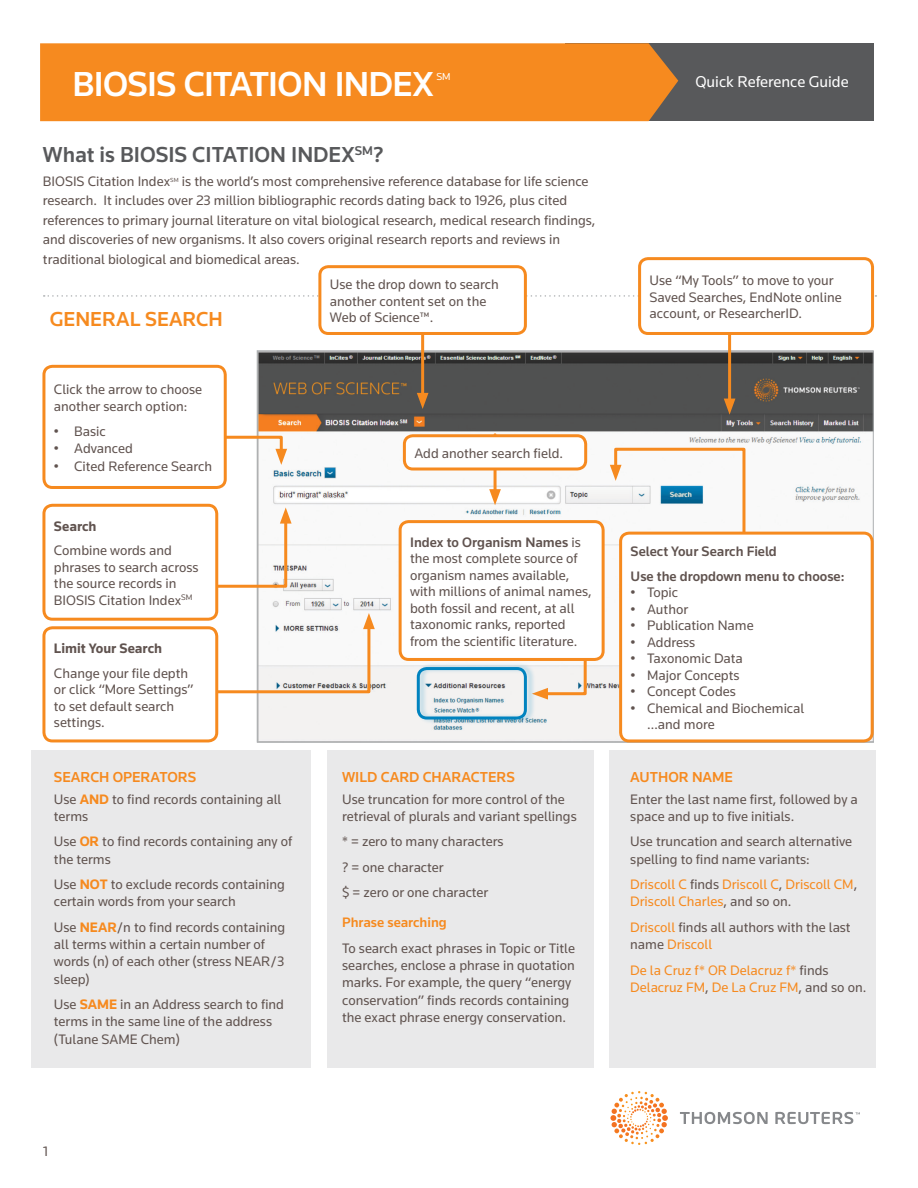
<style>
.page{position:relative;width:918px;height:1188px;background:#fff}
.page>*{position:absolute;margin:0;border:0;box-sizing:border-box;transform-origin:0 0}
.Title_Level_1{font:500 36px "Knowledge";letter-spacing:-.02em;color:#fff}
.INtro_header{font:500 22.5px "Knowledge";color:#58595b}
.Section_GRAY_RULE{font:500 21px "Knowledge";color:#f68a1f}
.Body_Text{font:16.2px "Knowledge";color:#fff}
.Body_Text_Heading{font:500 15px "Knowledge";color:#f68a1f}
.Callout_box_text{font:14.25px/16.5px "Knowledge";color:#60534f}
.Body_Text-2{font:14.25px/17.2px "Knowledge";color:#60534f}
.Body_Text-3{font:14.25px/17.2px "Knowledge";color:#f68a1f}
.Callout_box_text-2{font:500 14.25px "Knowledge";color:#60534f}
.Callout_box_text-3{font:700 14.25px "Knowledge";color:#60534f}
.Callout_box_text_BOL{font:500 14.25px "Knowledge";color:#60534f}
.Body_Text_Subheading{font:500 14.25px "Knowledge";color:#f68a1f}
.Body_Text-4{font:10.5px "Knowledge";color:#fff}
.Callout_box_text-4{font:6.15px "Knowledge";color:#60534f}
.s1{font-weight:700;color:#f68a1f}
.s2{font-weight:500}
.s3{color:#60534f}
.s4{color:#f68a1f}
</style>
<div class="page">
<div style="left:565px;top:43px;width:309px;height:78px;background:#58595b"></div>
<div style="left:40px;top:43px;width:638px;height:78px;background:#f68a1f"></div>
<img style="left:259px;top:352px;width:613px;height:388px">
<svg style="left:680px;top:1112px;width:180px;height:12px"></svg>
<svg style="left:610px;top:1091px;width:58px;height:51px"></svg>
<svg style="left:44px;top:295px;width:832px;height:2px"></svg>
<svg style="left:610px;top:446px;width:137px;height:100px"></svg>
<svg style="left:216px;top:507px;width:76px;height:82px"></svg>
<svg style="left:217px;top:613px;width:158px;height:82px"></svg>
<hr style="left:494px;top:435px;width:3px;height:60px;background:#f68a1f">
<svg style="left:489px;top:489px;width:12px;height:16px"></svg>
<div style="left:42px;top:504px;width:176px;height:117px;border:3px solid #f68a1f;border-radius:9px"></div>
<div style="left:42px;top:626px;width:176px;height:116px;border:3px solid #f68a1f;border-radius:9px"></div>
<div style="left:404px;top:436px;width:182px;height:33px;background:#fff;border-radius:9px"></div>
<div style="left:403px;top:434px;width:184px;height:37px;border:3px solid #f68a1f;border-radius:9px"></div>
<hr style="left:728px;top:325px;width:3px;height:79px;background:#f68a1f">
<svg style="left:724px;top:399px;width:11px;height:16px"></svg>
<hr style="left:421px;top:319px;width:3px;height:80px;background:#f68a1f">
<svg style="left:417px;top:393px;width:12px;height:16px"></svg>
<svg style="left:532px;top:661px;width:56px;height:39px"></svg>
<svg style="left:227px;top:434px;width:60px;height:31px"></svg>
<div style="left:621px;top:533px;width:251px;height:208px;background:#fff;border-radius:9px"></div>
<div style="left:619px;top:532px;width:255px;height:210px;border:3px solid #f68a1f;border-radius:9px"></div>
<div style="left:640px;top:259px;width:233px;height:74px;background:#fff;border-radius:9px"></div>
<div style="left:638px;top:257px;width:236px;height:78px;border:3px solid #f68a1f;border-radius:9px"></div>
<div style="left:320px;top:267px;width:205px;height:66px;background:#fff;border-radius:9px"></div>
<div style="left:318px;top:265px;width:209px;height:70px;border:3px solid #f68a1f;border-radius:9px"></div>
<div style="left:400px;top:522px;width:203px;height:137px;background:#fff;border-radius:9px"></div>
<div style="left:399px;top:520px;width:206px;height:141px;border:3px solid #f68a1f;border-radius:9px"></div>
<div style="left:32px;top:750px;width:279px;height:318px;background:#e9e9ea"></div>
<div style="left:328px;top:750px;width:266px;height:318px;background:#e9e9ea"></div>
<div style="left:609px;top:750px;width:267px;height:318px;background:#e9e9ea"></div>
<div style="left:416px;top:663px;width:120px;height:61px;background:#0083bf;opacity:.3"></div>
<div style="left:417px;top:667px;width:110px;height:53px;border:3px solid #0083bf;border-radius:9px"></div>
<div style="left:42px;top:365px;width:185px;height:124px;border:3px solid #f68a1f;border-radius:9px"></div>
<p class="Title_Level_1" style="left:72px;top:62px;width:363px">BIOSIS CITATION INDEX</p>
<p class="Body_Text" style="left:695px;top:72px;width:155px">Quick Reference Guide</p>
<p class="Body_Text-4" style="left:436px;top:70px;width:16px">SM</p>
<p class="INtro_header" style="left:43px;top:141px;width:342px">What is BIOSIS CITATION INDEX<sup>SM</sup>?</p>
<p class="Callout_box_text" style="left:43px;top:173px;width:129px">BIOSIS Citation Index</p>
<p class="Callout_box_text-4" style="left:170px;top:177px;width:10px">SM</p>
<p class="Callout_box_text" style="left:43px;top:171px;width:554px;line-height:19.5px;text-indent:139px">is the world’s most comprehensive reference database for life science research. It includes over 23 million bibliographic records dating back to 1926, plus cited references to primary journal literature on vital biological research, medical research findings, and discoveries of new organisms. It also covers original research reports and reviews in traditional biological and biomedical areas.</p>
<p class="Section_GRAY_RULE" style="left:50px;top:306px;width:175px">GENERAL SEARCH</p>
<p class="Callout_box_text" style="left:54px;top:381px;width:150px">Click the arrow to choose another search option:</p>
<p class="Callout_box_text" style="left:54px;top:423px;width:53px">• Basic</p>
<p class="Callout_box_text" style="left:54px;top:440px;width:81px">• Advanced</p>
<p class="Callout_box_text" style="left:54px;top:457px;width:160px">• Cited Reference Search</p>
<p class="Callout_box_text-3" style="left:54px;top:517px;width:44px">Search</p>
<p class="Callout_box_text" style="left:54px;top:542px;width:146px">Combine words and phrases to search across the source records in<br>BIOSIS Citation Index<sup>SM</sup></p>
<p class="Callout_box_text-3" style="left:54px;top:639px;width:110px">Limit Your Search</p>
<p class="Callout_box_text" style="left:54px;top:664px;width:141px">Change your file depth or click “More Settings” to set default search settings.</p>
<p class="Body_Text_Heading" style="left:54px;top:768px;width:144px">SEARCH OPERATORS</p>
<p class="Body_Text-2" style="left:54px;top:790px;width:229px">Use <span class="s1">AND</span> to find records containing all terms</p>
<p class="Body_Text-2" style="left:54px;top:833px;width:240px">Use <span class="s1">OR</span> to find records containing any of the terms</p>
<p class="Body_Text-2" style="left:54px;top:876px;width:232px">Use <span class="s1">NOT</span> to exclude records containing certain words from your search</p>
<p class="Body_Text-2" style="left:54px;top:918px;width:233px">Use <span class="s1">NEAR</span>/n to find records containing all terms within a certain number of words (n) of each other (stress NEAR/3 sleep)</p>
<p class="Body_Text-2" style="left:54px;top:996px;width:232px">Use <span class="s1">SAME</span> in an Address search to find terms in the same line of the address (Tulane SAME Chem)</p>
<p class="Callout_box_text" style="left:330px;top:276px;width:170px">Use the drop down to search another content set on the<br>Web of Science™.</p>
<p class="Callout_box_text" style="left:414px;top:445px;width:150px">Add another search field.</p>
<p class="Callout_box_text" style="left:410px;top:533px;width:183px"><span class="s2">Index to Organism Names</span> is the most complete source of organism names available, with millions of animal names, both fossil and recent, at all taxonomic ranks, reported from the scientific literature.</p>
<p class="Body_Text_Heading" style="left:342px;top:768px;width:174px">WILD CARD CHARACTERS</p>
<p class="Body_Text-2" style="left:342px;top:790px;width:236px">Use truncation for more control of the retrieval of plurals and variant spellings</p>
<p class="Body_Text-2" style="left:342px;top:833px;width:163px">* = zero to many characters</p>
<p class="Body_Text-2" style="left:342px;top:858px;width:103px">? = one character</p>
<p class="Body_Text-2" style="left:342px;top:884px;width:148px">$ = zero or one character</p>
<p class="Body_Text_Subheading" style="left:342px;top:914px;width:106px">Phrase searching</p>
<p class="Body_Text-2" style="left:342px;top:939px;width:234px">To search exact phrases in Topic or Title searches, enclose a phrase in quotation marks. For example, the query “energy conservation” finds records containing the exact phrase energy conservation.</p>
<p class="Callout_box_text" style="left:650px;top:272px;width:194px">Use “My Tools” to move to your<br>Saved Searches, EndNote online account, or ResearcherID.</p>
<p class="Callout_box_text_BOL" style="left:631px;top:542px;width:148px">Select Your Search Field</p>
<p class="Callout_box_text-2" style="left:631px;top:567px;width:215px">Use the dropdown menu to choose:</p>
<p class="Callout_box_text" style="left:631px;top:584px;width:49px">• Topic</p>
<p class="Callout_box_text" style="left:631px;top:600px;width:59px">• Author</p>
<p class="Callout_box_text" style="left:631px;top:617px;width:125px">• Publication Name</p>
<p class="Callout_box_text" style="left:631px;top:633px;width:66px">• Address</p>
<p class="Callout_box_text" style="left:631px;top:650px;width:114px">• Taxonomic Data</p>
<p class="Callout_box_text" style="left:631px;top:666px;width:110px">• Major Concepts</p>
<p class="Callout_box_text" style="left:631px;top:683px;width:107px">• Concept Codes</p>
<p class="Callout_box_text" style="left:631px;top:699px;width:175px">• Chemical and Biochemical</p>
<p class="Callout_box_text" style="left:647px;top:716px;width:69px">…and more</p>
<p class="Body_Text_Heading" style="left:630px;top:768px;width:104px">AUTHOR NAME</p>
<p class="Body_Text-2" style="left:630px;top:790px;width:229px">Enter the last name first, followed by a space and up to five initials.</p>
<p class="Body_Text-2" style="left:630px;top:833px;width:223px">Use truncation and search alternative spelling to find name variants:</p>
<p class="Body_Text-3" style="left:630px;top:876px;width:229px">Driscoll C <span class="s3">finds</span> Driscoll C<span class="s3">,</span> Driscoll CM<span class="s3">,<br></span>Driscoll Charles<span class="s3">, and so on.</span></p>
<p class="Body_Text-2" style="left:630px;top:918px;width:222px"><span class="s4">Driscoll</span> finds all authors with the last name <span class="s4">Driscoll</span></p>
<p class="Body_Text-3" style="left:630px;top:961px;width:238px">De la Cruz f* OR Delacruz f* <span class="s3">finds<br></span>Delacruz FM<span class="s3">,</span> De La Cruz FM<span class="s3">, and so on.</span></p>
<p class="Callout_box_text" style="left:43px;top:1143px;width:6px">1</p>
</div>
